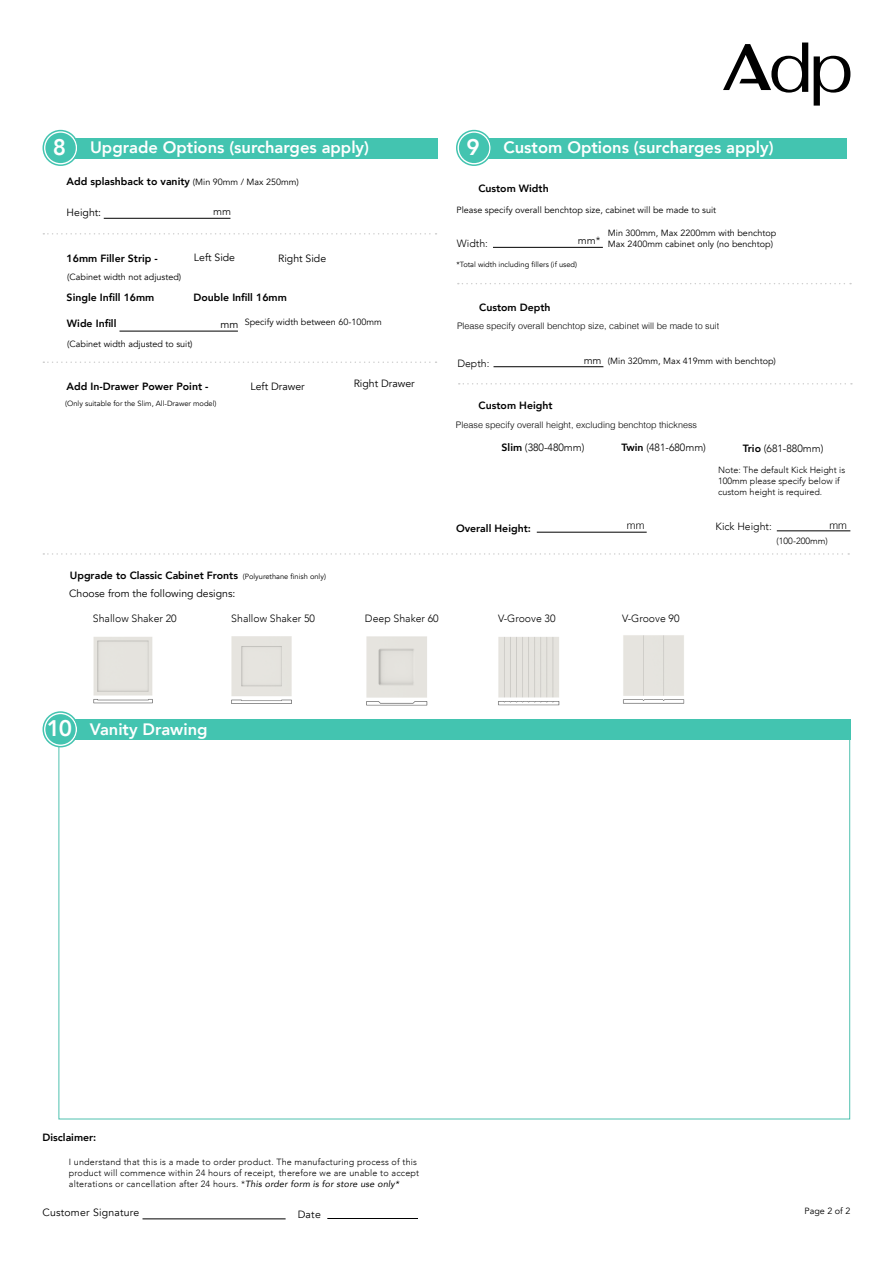
<style>
.page{position:relative;width:893px;height:1263px;background:#fff}
.page>*{position:absolute;margin:0;border:0;box-sizing:border-box;transform-origin:0 0}
.t1{font:800 16.5px "Avenir";color:#fff}
.t2{font:800 10.5px "Avenir";color:#000}
.t3{font:300 10.5px "Avenir";color:#000}
.t4{font:10.5px "Avenir";color:#000}
.t5{font:10.5px "Avenir";letter-spacing:.02em;color:#000}
.t6{font:300 10.5px "Helvetica";color:#000}
.t7{font:9px/10.8px "Avenir";color:#000}
.t8{font:300 9px/10.8px "Avenir";letter-spacing:.02em;color:#000}
.t9{font:300 9px "Helvetica";color:#000}
.t10{font:300 9px/10.8px "Avenir";color:#000}
.t11{font:7.5px "Avenir";color:#000}
.s1{font-size:22.5px}
.s2{font-weight:400;font-size:9px}
.s3{font-size:10.5px}
.s4{font-weight:300;font-size:10.5px}
.s5{font-weight:800}
.s6{font-weight:400;font-size:7.5px}
.s7{font-weight:400;font-style:italic}
</style>
<div class="page">
<svg style="left:814px;top:56px;width:36px;height:50px"></svg>
<svg style="left:723px;top:43px;width:85px;height:50px"></svg>
<hr style="left:142px;top:1218px;width:144px;height:1px;background:#000">
<hr style="left:327px;top:1218px;width:91px;height:1px;background:#000">
<div style="left:466px;top:138px;width:381px;height:20px;background:#43c4b0"></div>
<div style="left:458px;top:132px;width:32px;height:32px;background:#43c4b0;border-radius:50%"></div>
<div style="left:457px;top:131px;width:34px;height:34px;border:2px solid #fff;border-radius:50%"></div>
<div style="left:456px;top:130px;width:36px;height:36px;border:2px solid #43c4b0;border-radius:50%"></div>
<div style="left:491px;top:140px;width:301px;height:16px;background:#43c4b0"></div>
<hr style="left:493px;top:247px;width:110px;height:1px;background:#000">
<hr style="left:493px;top:366px;width:110px;height:1px;background:#000">
<svg style="left:458px;top:283px;width:393px;height:1px"></svg>
<svg style="left:459px;top:383px;width:393px;height:2px"></svg>
<hr style="left:537px;top:532px;width:110px;height:1px;background:#000">
<hr style="left:777px;top:531px;width:73px;height:1px;background:#000">
<div style="left:52px;top:719px;width:798px;height:21px;background:#43c4b0"></div>
<div style="left:45px;top:713px;width:31px;height:32px;background:#43c4b0;border-radius:50%"></div>
<div style="left:44px;top:713px;width:33px;height:33px;border:2px solid #fff;border-radius:50%"></div>
<div style="left:43px;top:711px;width:36px;height:36px;border:2px solid #43c4b0;border-radius:50%"></div>
<div style="left:77px;top:721px;width:300px;height:17px;background:#43c4b0"></div>
<div style="left:52px;top:138px;width:386px;height:20px;background:#43c4b0"></div>
<div style="left:45px;top:132px;width:32px;height:32px;background:#43c4b0;border-radius:50%"></div>
<div style="left:44px;top:131px;width:33px;height:34px;border:2px solid #fff;border-radius:50%"></div>
<div style="left:43px;top:130px;width:36px;height:36px;border:2px solid #43c4b0;border-radius:50%"></div>
<div style="left:77px;top:140px;width:301px;height:16px;background:#43c4b0"></div>
<svg style="left:43px;top:233px;width:394px;height:2px"></svg>
<svg style="left:43px;top:361px;width:394px;height:2px"></svg>
<hr style="left:104px;top:218px;width:126px;height:1px;background:#000">
<hr style="left:119px;top:331px;width:119px;height:1px;background:#000">
<svg style="left:43px;top:553px;width:806px;height:2px"></svg>
<img style="left:93px;top:637px;width:60px;height:67px">
<img style="left:231px;top:636px;width:61px;height:68px">
<img style="left:366px;top:636px;width:62px;height:70px">
<img style="left:498px;top:637px;width:62px;height:69px">
<img style="left:623px;top:635px;width:62px;height:69px">
<h1 class="t1" style="left:53px;top:135px;width:318px"><span class="s1">8</span> Upgrade Options (surcharges apply)</h1>
<p class="t2" style="left:67px;top:173px;width:234px">Add splashback to vanity <span class="s2">(Min 90mm / Max 250mm)</span></p>
<p class="t4" style="left:67px;top:206px;width:36px">Height:</p>
<p class="t3" style="left:213px;top:205px;width:19px">mm</p>
<p class="t4" style="left:194px;top:251px;width:43px">Left Side</p>
<p class="t4" style="left:278px;top:252px;width:50px">Right Side</p>
<p class="t2" style="left:67px;top:250px;width:93px">16mm Filler Strip -</p>
<p class="t2" style="left:67px;top:289px;width:89px">Single Infill 16mm</p>
<p class="t2" style="left:193px;top:290px;width:95px">Double Infill 16mm</p>
<p class="t2" style="left:67px;top:315px;width:51px">Wide Infill</p>
<p class="t7" style="left:67px;top:271px;width:115px">(Cabinet width not adjusted)</p>
<p class="t7" style="left:220px;top:317px;width:163px"><span class="s3">mm</span> Specify width between 60-100mm</p>
<p class="t7" style="left:67px;top:338px;width:127px">(Cabinet width adjusted to suit)</p>
<p class="t2" style="left:67px;top:378px;width:143px">Add In-Drawer Power Point -</p>
<p class="t4" style="left:250px;top:380px;width:56px">Left Drawer</p>
<p class="t4" style="left:354px;top:377px;width:63px">Right Drawer</p>
<p class="t11" style="left:65px;top:399px;width:153px">(Only suitable for the Slim, All-Drawer model)</p>
<h1 class="t1" style="left:466px;top:135px;width:309px"><span class="s1">9</span> Custom Options (surcharges apply)</h1>
<p class="t2" style="left:478px;top:180px;width:72px">Custom Width</p>
<p class="t7" style="left:457px;top:204px;width:261px">Please specify overall benchtop size, cabinet will be made to suit</p>
<p class="t3" style="left:457px;top:237px;width:33px">Width:</p>
<p class="t3" style="left:578px;top:234px;width:24px">mm*</p>
<p class="t7" style="left:608px;top:228px;width:170px">Min 300mm, Max 2200mm with benchtop<br>Max 2400mm cabinet only (no benchtop)</p>
<p class="t11" style="left:457px;top:260px;width:122px">*Total width including fillers (if used)</p>
<p class="t2" style="left:479px;top:299px;width:73px">Custom Depth</p>
<p class="t9" style="left:457px;top:319px;width:264px">Please specify overall benchtop size, cabinet will be made to suit</p>
<p class="t3" style="left:457px;top:357px;width:34px">Depth:</p>
<p class="t2" style="left:479px;top:397px;width:75px">Custom Height</p>
<p class="t7" style="left:584px;top:355px;width:194px"><span class="s4">mm</span> (Min 320mm, Max 419mm with benchtop)</p>
<p class="t9" style="left:456px;top:417px;width:243px">Please specify overall height, excluding benchtop thickness</p>
<p class="t3" style="left:502px;top:442px;width:84px"><span class="s5">Slim</span> (380-480mm)</p>
<p class="t3" style="left:621px;top:441px;width:86px"><span class="s5">Twin</span> (481-680mm)</p>
<p class="t3" style="left:743px;top:442px;width:82px"><span class="s5">Trio</span> (681-880mm)</p>
<p class="t10" style="left:718px;top:464px;width:129px">Note: The default Kick Height is<br>100mm please specify below if custom height is required.</p>
<p class="t3" style="left:716px;top:520px;width:58px">Kick Height:</p>
<p class="t6" style="left:829px;top:516px;width:19px">mm</p>
<p class="t2" style="left:456px;top:520px;width:76px">Overall Height:</p>
<p class="t6" style="left:627px;top:517px;width:19px">mm</p>
<p class="t10" style="left:777px;top:535px;width:53px">(100-200mm)</p>
<p class="t2" style="left:70px;top:567px;width:258px">Upgrade to Classic Cabinet Fronts <span class="s6">(Polyurethane finish only)</span></p>
<p class="t3" style="left:93px;top:612px;width:85px">Shallow Shaker 20</p>
<p class="t3" style="left:231px;top:612px;width:85px">Shallow Shaker 50</p>
<p class="t3" style="left:365px;top:612px;width:75px">Deep Shaker 60</p>
<p class="t3" style="left:498px;top:612px;width:59px">V-Groove 30</p>
<p class="t3" style="left:622px;top:612px;width:59px">V-Groove 90</p>
<p class="t4" style="left:69px;top:587px;width:168px">Choose from the following designs:</p>
<h1 class="t1" style="left:47px;top:716px;width:162px"><span class="s1">10</span> Vanity Drawing</h1>
<p class="t2" style="left:43px;top:1129px;width:55px">Disclaimer:</p>
<p class="t8" style="left:69px;top:1157px;width:352px">I understand that this is a made to order product. The manufacturing process of this product will commence within 24 hours of receipt, therefore we are unable to accept alterations or cancellation after 24 hours. *<span class="s7">This order form is for store use only*</span></p>
<p class="t5" style="left:43px;top:1206px;width:98px">Customer Signature</p>
<p class="t4" style="left:298px;top:1208px;width:25px">Date</p>
<p class="t7" style="left:805px;top:1206px;width:47px">Page 2 of 2</p>
</div>
